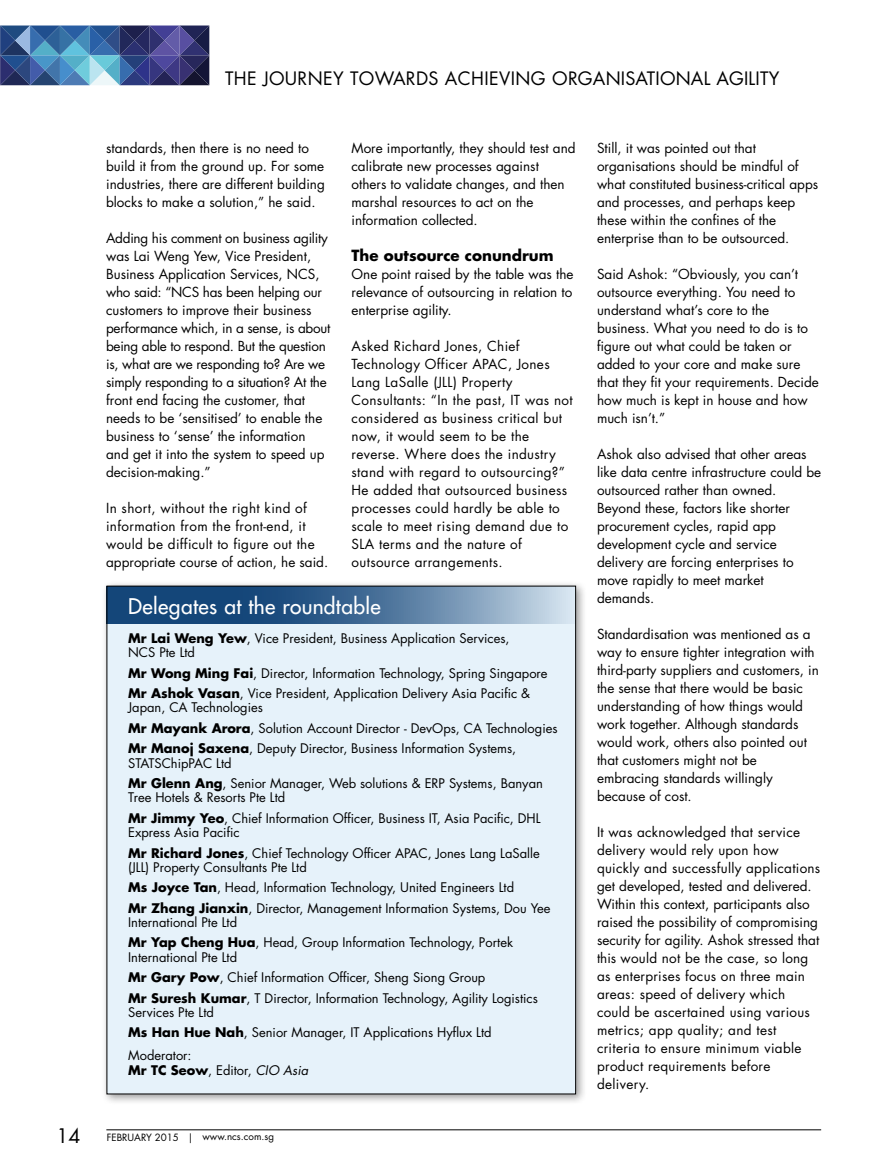
<style>
.page{position:relative;width:885px;height:1170px;background:#fff}
.page>*{position:absolute;margin:0;border:0;box-sizing:border-box;transform-origin:0 0}
.t1{font:21px "Futura";letter-spacing:.015em;color:#fff}
.t2{font:19.5px "Futura";color:#000}
.t3{font:18px "Futura";letter-spacing:.02em;color:#000}
.t4{font:700 15px "Futura";color:#000}
.t5{font:13.5px/18px "Futura";color:#000}
.t6{font:13.5px/18px "Futura";letter-spacing:.025em;color:#000}
.t7{font:13.5px/18px "Futura";letter-spacing:.02em;color:#000}
.t8{font:12.9px/20.4px "Futura";color:#000}
.t9{font:9.75px "Futura";color:#000}
.s1{font-weight:700}
.s2{font-style:italic}
</style>
<div class="page">
<svg style="left:0;top:26px;width:209px;height:59px;background:#436195"></svg>
<div style="left:101px;top:580px;width:486px;height:525px;background:#000;opacity:.4"></div>
<div style="left:107px;top:586px;width:468px;height:507px;background:#e6f2fa"></div>
<svg style="left:109px;top:588px;width:464px;height:35px;background:#4b739b"></svg>
<hr style="left:106px;top:1129px;width:715px;height:1px;background:#000">
<h3 class="t3" style="left:225px;top:67px;width:232px">Th e Journ ey Towards Achi</h3>
<h3 class="t3" style="left:489px;top:67px;width:34px">eving</h3>
<h3 class="t3" style="left:552px;top:67px;width:228px">Organisati onal Agi lity</h3>
<p class="t5" style="left:106px;top:139px;width:220px">standards, then there is no need to build it from the ground up. For some industries, there are different building blocks to make a solution,” he said.</p>
<p class="t5" style="left:106px;top:229px;width:225px">Adding his comment on business agility was Lai Weng Yew, Vice President, Business Application Services, NCS, who said: “NCS has been helping our customers to improve their business performance which, in a sense, is about being able to respond. But the question is, what are we responding to? Are we simply responding to a situation? At the front end facing the customer, that needs to be ‘sensitised’ to enable the business to ‘sense’ the information and get it into the system to speed up decision-making.”</p>
<p class="t6" style="left:106px;top:499px;width:223px">In short, without the right kind of information from the front-end, it would be difficult to figure out the appropriate course of action, he said.</p>
<p class="t5" style="left:351px;top:139px;width:225px">More importantly, they should test and calibrate new processes against others to validate changes, and then marshal resources to act on the information collected.</p>
<p class="t4" style="left:351px;top:245px;width:203px">The outsource conundrum</p>
<p class="t5" style="left:351px;top:265px;width:223px;text-align:justify">One point raised by the table was the relevance of outsourcing in relation to enterprise agility.</p>
<p class="t6" style="left:351px;top:337px;width:223px">Asked Richard Jones, Chief<br>Technology Officer APAC, Jones<br>Lang LaSalle (JLL) Property<br>Consultants: “In the past, IT was not considered as business critical but now, it would seem to be the reverse. Where does the industry stand with regard to outsourcing?”<br>He added that outsourced business processes could hardly be able to scale to meet rising demand due to<br>SLA terms and the nature of outsource arrangements.</p>
<h1 class="t1" style="left:128px;top:592px;width:254px">Delegates at the roundtable</h1>
<p class="t8" style="left:128px;top:631px;width:383px;line-height:14.4px"><span class="s1">Mr Lai Weng Yew</span>, Vice President, Business Application Services,<br>NCS Pte Ltd</p>
<p class="t8" style="left:128px;top:663px;width:421px"><span class="s1">Mr Wong Ming Fai</span>, Director, Information Technology, Spring Singapore<br><span class="s1">Mr Ashok Vasan</span>, Vice President, Application Delivery Asia Pacific &amp;</p>
<p class="t8" style="left:128px;top:697px;width:431px">Japan, CA Technologies<br><span class="s1">Mr Mayank Arora</span>, Solution Account Director - DevOps, CA Technologies<br><span class="s1">Mr Manoj Saxena</span>, Deputy Director, Business Information Systems,</p>
<p class="t8" style="left:128px;top:752px;width:416px">STATSChipPAC Ltd<br><span class="s1">Mr Glenn Ang</span>, Senior Manager, Web solutions &amp; ERP Systems, Banyan</p>
<p class="t8" style="left:128px;top:787px;width:413px">Tree Hotels &amp; Resorts Pte Ltd<br><span class="s1">Mr Jimmy Yeo</span>, Chief Information Officer, Business IT, Asia Pacific, DHL</p>
<p class="t8" style="left:128px;top:822px;width:413px">Express Asia Pacific<br><span class="s1">Mr Richard Jones</span>, Chief Technology Officer APAC, Jones Lang LaSalle</p>
<p class="t8" style="left:128px;top:857px;width:424px">(JLL) Property Consultants Pte Ltd<br><span class="s1">Ms Joyce Tan</span>, Head, Information Technology, United Engineers Ltd<br><span class="s1">Mr Zhang Jianxin</span>, Director, Management Information Systems, Dou Yee</p>
<p class="t8" style="left:128px;top:912px;width:386px">International Pte Ltd<br><span class="s1">Mr Yap Cheng Hua</span>, Head, Group Information Technology, Portek</p>
<p class="t8" style="left:128px;top:946px;width:411px">International Pte Ltd<br><span class="s1">Mr Gary Pow</span>, Chief Information Officer, Sheng Siong Group<br><span class="s1">Mr Suresh Kumar</span>, T Director, Information Technology, Agility Logistics</p>
<p class="t8" style="left:128px;top:1002px;width:365px">Services Pte Ltd<br><span class="s1">Ms Han Hue Nah</span>, Senior Manager, IT Applications Hyflux Ltd</p>
<p class="t8" style="left:128px;top:1048px;width:181px;line-height:14.4px">Moderator:<br><span class="s1">Mr TC Seow</span>, Editor, <span class="s2">CIO Asia</span></p>
<h2 class="t2" style="left:57px;top:1122px;width:26px">14</h2>
<p class="t9" style="left:107px;top:1130px;width:169px">february 2015 | www.ncs.com.sg</p>
<p class="t5" style="left:597px;top:139px;width:223px">Still, it was pointed out that organisations should be mindful of what constituted business-critical apps and processes, and perhaps keep these within the confines of the enterprise than to be outsourced.</p>
<p class="t5" style="left:597px;top:265px;width:223px">Said Ashok: “Obviously, you can’t outsource everything. You need to understand what’s core to the business. What you need to do is to figure out what could be taken or added to your core and make sure that they fit your requirements. Decide how much is kept in house and how much isn’t.”</p>
<p class="t5" style="left:597px;top:445px;width:226px">Ashok also advised that other areas like data centre infrastructure could be outsourced rather than owned.<br>Beyond these, factors like shorter procurement cycles, rapid app development cycle and service delivery are forcing enterprises to move rapidly to meet market demands.</p>
<p class="t5" style="left:597px;top:625px;width:223px">Standardisation was mentioned as a way to ensure tighter integration with third-party suppliers and customers, in the sense that there would be basic understanding of how things would work together. Although standards would work, others also pointed out that customers might not be embracing standards willingly because of cost.</p>
<p class="t7" style="left:597px;top:823px;width:225px">It was acknowledged that service delivery would rely upon how quickly and successfully applications get developed, tested and delivered.<br>Within this context, participants also raised the possibility of compromising security for agility. Ashok stressed that this would not be the case, so long as enterprises focus on three main areas: speed of delivery which could be ascertained using various metrics; app quality; and test criteria to ensure minimum viable product requirements before delivery.</p>
</div>
